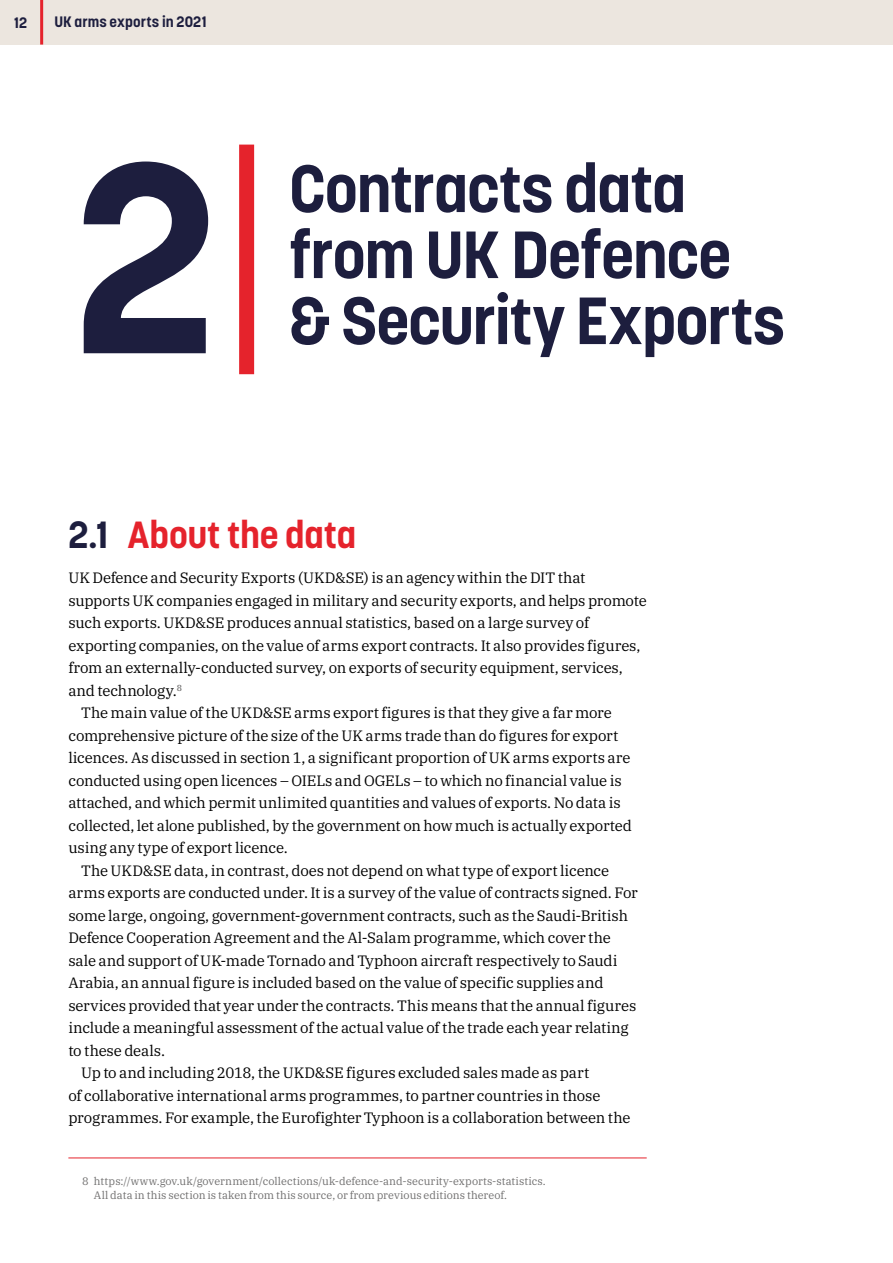
<style>
.page{position:relative;width:893px;height:1263px;background:#fff}
.page>*{position:absolute;margin:0;border:0;box-sizing:border-box;transform-origin:0 0}
.Chapter_head{font:700 267px "Korolev";color:#1d1e3e}
.A_head{font:700 66px/66px "Korolev";letter-spacing:-.02em;color:#1d1e3e}
.B_head{font:700 37.5px "Korolev";letter-spacing:-.005em;color:#e5232c}
.Text{font:15px/22.5px "IBM Plex Serif";letter-spacing:-.01em;color:#000}
.Text_-_no_indent{font:15px/22.5px "IBM Plex Serif";letter-spacing:-.005em;color:#000}
.t1{font:700 15px "Korolev";letter-spacing:.01em;color:#1d1e3e}
.Footnote{font:10.8px/14.2px "IBM Plex Serif";letter-spacing:.01em;color:#706f6f}
.s1{color:#1d1e3e}
</style>
<div class="page">
<div style="left:0;top:0;width:893px;height:45px;background:#ece6df"></div>
<hr style="left:40px;top:0;width:3px;height:45px;background:#e5232c">
<div style="left:239px;top:145px;width:15px;height:229px;background:#e5232c"></div>
<hr style="left:68px;top:1157px;width:579px;height:1px;background:#e5232c">
<p class="t1" style="left:14px;top:13px;width:15px">12</p>
<p class="t1" style="left:54px;top:13px;width:154px">UK arms exports in 2021</p>
<p class="Chapter_head" style="left:74px;top:90px;width:147px">2</p>
<p class="A_head" style="left:289px;top:156px;width:498px">Contracts data from UK Defence &amp; Security Exports</p>
<p class="B_head" style="left:68px;top:511px;width:290px"><span class="s1">2.1</span> About the data</p>
<p class="Text_-_no_indent" style="left:68px;top:565px;width:580px">UK Defence and Security Exports (UKD&amp;SE) is an agency within the DIT that supports UK companies engaged in military and security exports, and helps promote such exports. UKD&amp;SE produces annual statistics, based on a large survey of exporting companies, on the value of arms export contracts. It also provides figures, from an externally-conducted survey, on exports of security equipment, services, and technology.<sup>8</sup></p>
<p class="Text" style="left:68px;top:700px;width:565px;text-indent:13px">The main value of the UKD&amp;SE arms export figures is that they give a far more comprehensive picture of the size of the UK arms trade than do figures for export licences. As discussed in section 1, a significant proportion of UK arms exports are conducted using open licences – OIELs and OGELs – to which no financial value is attached, and which permit unlimited quantities and values of exports. No data is collected, let alone published, by the government on how much is actually exported using any type of export licence.</p>
<p class="Text" style="left:68px;top:858px;width:571px;text-indent:13px">The UKD&amp;SE data, in contrast, does not depend on what type of export licence arms exports are conducted under. It is a survey of the value of contracts signed. For some large, ongoing, government-government contracts, such as the Saudi-British Defence Cooperation Agreement and the Al-Salam programme, which cover the sale and support of UK-made Tornado and Typhoon aircraft respectively to Saudi Arabia, an annual figure is included based on the value of specific supplies and services provided that year under the contracts. This means that the annual figures include a meaningful assessment of the actual value of the trade each year relating to these deals.</p>
<p class="Text" style="left:68px;top:1060px;width:563px;text-indent:13px">Up to and including 2018, the UKD&amp;SE figures excluded sales made as part<br>of collaborative international arms programmes, to partner countries in those programmes. For example, the Eurofighter Typhoon is a collaboration between the</p>
<p class="Footnote" style="left:94px;top:1173px;width:453px;text-indent:-12px">8 https://www.gov.uk/government/collections/uk-defence-and-security-exports-statistics.<br>All data in this section is taken from this source, or from previous editions thereof.</p>
</div>
